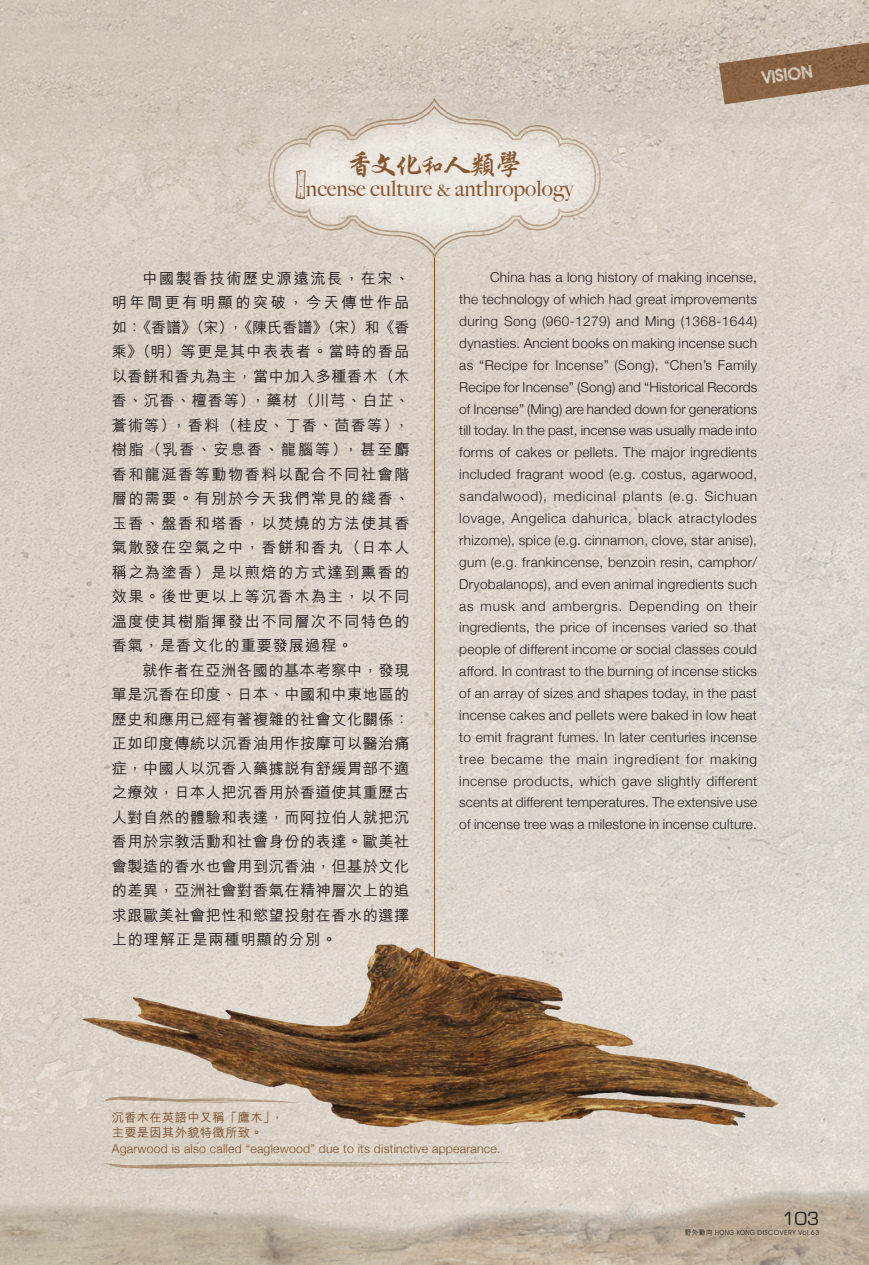
<style>
.page{position:relative;width:869px;height:1265px;background:#fff}
.page>*{position:absolute;margin:0;border:0;box-sizing:border-box;transform-origin:0 0}
.t1{font:700 29.75px "C Xing Kai";color:#946237}
.t2{font:500 21.88px "Big Caslon";color:#946237}
.t3{font:600 17.5px "Avant Garde IT Cby BT";color:#fff}
.t4{font:17.5px "Eurostile";color:#231f20}
.t5{font:500 15.22px/24.5px "M Hei";letter-spacing:.06em;color:#231f20;text-align:justify}
.t6{font:300 13.65px/21.9px "Helvetica Neue";letter-spacing:.015em;color:#231f20;text-align:justify}
.t7{font:300 12.25px "Helvetica Neue";letter-spacing:.02em;color:#946237}
.t8{font:500 12.25px/15.8px "M Hei";letter-spacing:.03em;color:#946237}
.t9{font:7px "Avant Garde IT Cby BT";letter-spacing:.06em;color:#231f20;scale:.9 1}
.s1{font-size:24.5px}
.s2{font-size:31.5px}
.s3{font-family:"Drift Wood";font-weight:400;font-size:35px}
.s4{font-size:15.75px}
.s5{font-family:"M Hei HK"}
.s6{font-family:"M Hei HK";font-weight:500}
</style>
<div class="page">
<img style="left:0;top:0;width:868px;height:1183px">
<svg style="left:258px;top:89px;width:349px;height:172px;background:#d4cabe"></svg>
<img style="left:0;top:1189px;width:868px;height:76px">
<svg style="left:266px;top:96px;width:336px;height:164px;background:#ded6cc"></svg>
<div style="left:428px;top:253px;width:12px;height:719px;background:#d7cfc5"></div>
<hr style="left:434px;top:257px;width:1px;height:710px;background:#946237">
<img style="left:38px;top:840px;width:779px;height:425px">
<svg style="left:102px;top:1162px;width:411px;height:7px;background:#cabbab"></svg>
<svg style="left:102px;top:1096px;width:198px;height:7px"></svg>
<svg style="left:718px;top:39px;width:150px;height:65px;background:#a38870"></svg>
<h1 class="t1" style="left:345px;top:150px;width:179px">香文化<span class="s1">和</span><span class="s2">人</span>類學</h1>
<h2 class="t2" style="left:295px;top:175px;width:279px"><span class="s3">i</span>ncense culture <span class="s4">&amp;</span> anthropology</h2>
<p class="t3" style="left:760px;top:68px;width:53px;rotate:-8deg">Vision</p>
<p class="t5" style="left:112px;top:266px;width:299px;text-indent:31px">中國製香技術歷史源遠流長，在宋、明年間更有明顯的突破，今天傳世作品如：《香譜》（宋），《陳氏香譜》（宋）和《香乘》（明）等更是其中表表者。當時的香品以香餅和香丸為主，當中加入多種香木（木香、沉香、檀香等），藥材（川芎、白芷、蒼術等），香料（桂皮、丁香、茴香等），樹脂（乳香、安息香、龍腦等），甚至麝香和龍涎香等動物香料以配合不同社會階層的需要。有別於今天我們常見的<span class="s5">綫</span>香、玉香、盤香和塔香，以焚燒的方法使其香氣散發在空氣之中，香餅和香丸（日本人稱之為塗香）是以煎焙的方式達到熏香的效果。後世更以上等沉香木為主，以不同溫度使其樹脂揮發出不同層次不同特色的香氣，是香文化的重要發展過程。</p>
<p class="t5" style="left:112px;top:658px;width:299px;text-indent:31px">就作者在亞洲各國的基本考察中，發現單是沉香在印度、日本、中國和中東地區的歷史和應用已經有著複雜的社會文化關係：正如印度傳統以沉香油用作按摩可以醫治痛症，中國人以沉香入藥據說有舒緩胃部不適之療效，日本人把沉香用於香道使其重歷古人對自然的體驗和表達，而阿拉伯人就把沉香用於宗教活動和社會身份的表達。歐美社會製造的香水也會用到沉香油，但基於文化的差異，亞洲社會對香氣在精神層次上的追求跟歐美社會把性和慾望投射在香水的選擇上的理解正是兩種明顯的分別。</p>
<p class="t6" style="left:459px;top:266px;width:299px;text-indent:31px">China has a long history of making incense, the technology of which had great improvements during Song (960-1279) and Ming (1368-1644) dynasties. Ancient books on making incense such as “Recipe for Incense” (Song), “Chen’s Family Recipe for Incense” (Song) and “Historical Records of Incense” (Ming) are handed down for generations till today. In the past, incense was usually made into forms of cakes or pellets. The major ingredients included fragrant wood (e.g. costus, agarwood, sandalwood), medicinal plants (e.g. Sichuan lovage, Angelica dahurica, black atractylodes rhizome), spice (e.g. cinnamon, clove, star anise), gum (e.g. frankincense, benzoin resin, camphor/ Dryobalanops), and even animal ingredients such as musk and ambergris. Depending on their ingredients, the price of incenses varied so that people of different income or social classes could afford. In contrast to the burning of incense sticks of an array of sizes and shapes today, in the past incense cakes and pellets were baked in low heat to emit fragrant fumes. In later centuries incense tree became the main ingredient for making incense products, which gave slightly different scents at different temperatures. The extensive use of incense tree was a milestone in incense culture.</p>
<p class="t8" style="left:112px;top:1110px;width:173px">沉香木在英語中又稱「鷹木」，主要是因其外貌特徵所致。</p>
<p class="t7" style="left:112px;top:1141px;width:390px">Agarwood is also called “eaglewood” due to its distinctive appearance.</p>
<p class="t4" style="left:782px;top:1208px;width:38px">103</p>
<p class="t9" style="left:684px;top:1228px;width:151px"><span class="s6">野外動向</span> HONG KONG DISCOVERY Vol.63</p>
</div>
